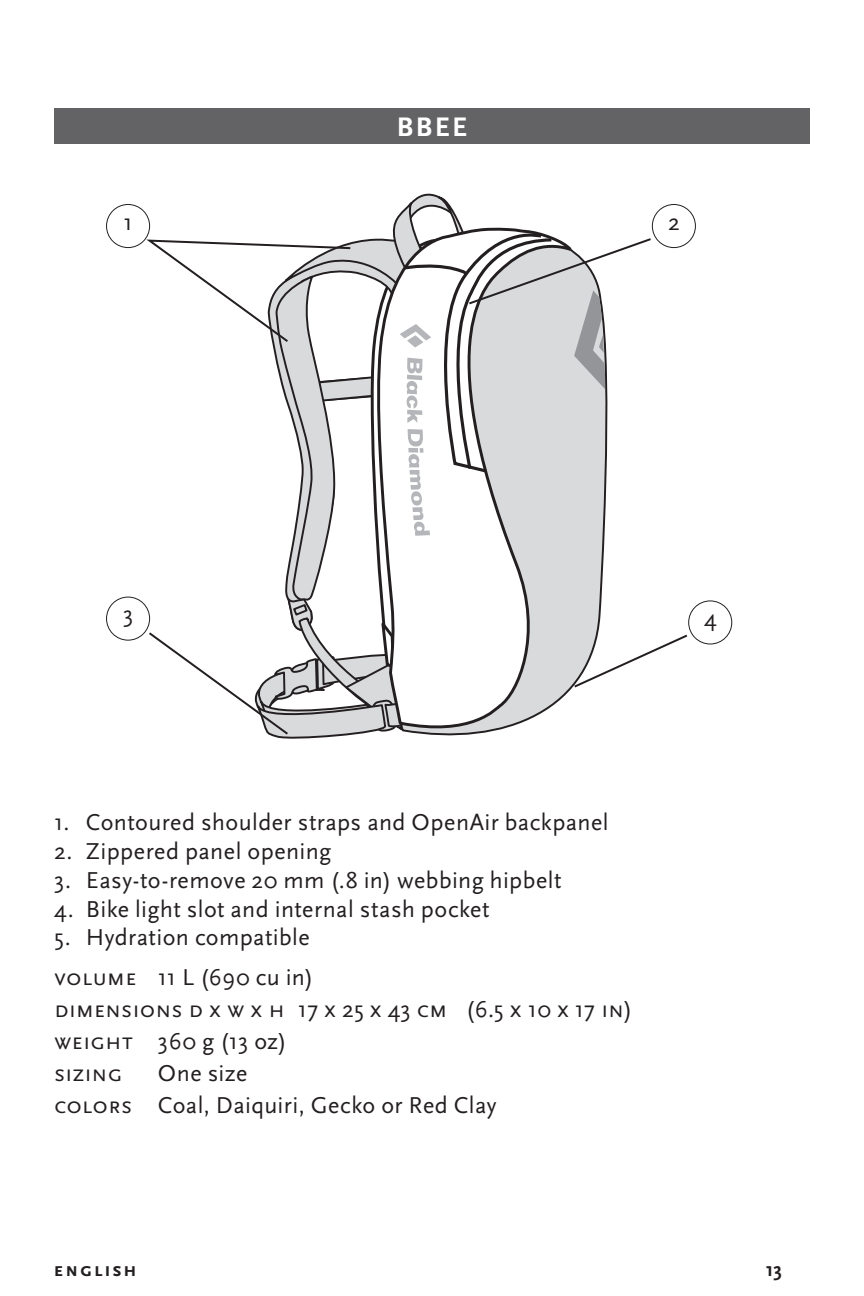
<style>
.page{position:relative;width:864px;height:1296px;background:#fff}
.page>*{position:absolute;margin:0;border:0;box-sizing:border-box;transform-origin:0 0}
.t1{font:700 28px "Scala Sans Pro";color:#fff}
.t2{font:24px/32px "Scala Sans Pro";letter-spacing:.015em;color:#231f20}
.t3{font:700 20px "Scala Sans Pro";color:#231f20}
</style>
<div class="page">
<svg style="left:106px;top:193px;width:626px;height:546px"></svg>
<div style="left:54px;top:108px;width:756px;height:36px;background:#636366"></div>
<p class="t1" style="left:397px;top:111px;width:72px">BBEE</p>
<p class="t2" style="left:124px;top:206px;width:11px">1</p>
<p class="t2" style="left:668px;top:206px;width:13px">2</p>
<p class="t2" style="left:123px;top:599px;width:12px">3</p>
<p class="t2" style="left:54px;top:806px;width:556px">1. Contoured shoulder straps and OpenAir backpanel</p>
<p class="t2" style="left:54px;top:835px;width:279px">2. Zippered panel opening</p>
<p class="t2" style="left:54px;top:864px;width:509px">3. Easy-to-remove 20 mm (.8 in) webbing hipbelt</p>
<p class="t2" style="left:54px;top:893px;width:437px">4. Bike light slot and internal stash pocket</p>
<p class="t2" style="left:54px;top:918px;width:261px;line-height:40px">5. Hydration compatible volume 11 L (690 cu in)</p>
<p class="t2" style="left:54px;top:994px;width:580px">dimensions d x w x h 17 x 25 x 43 cm (6.5 x 10 x 17 in) weight 360 g (13 oz)<br>sizing</p>
<p class="t2" style="left:54px;top:1058px;width:444px;text-indent:104px">One size<br>colors Coal, Daiquiri, Gecko or Red Clay</p>
<p class="t2" style="left:704px;top:602px;width:14px">4</p>
<p class="t3" style="left:54px;top:1258px;width:85px">english</p>
<p class="t3" style="left:766px;top:1258px;width:18px">13</p>
</div>
